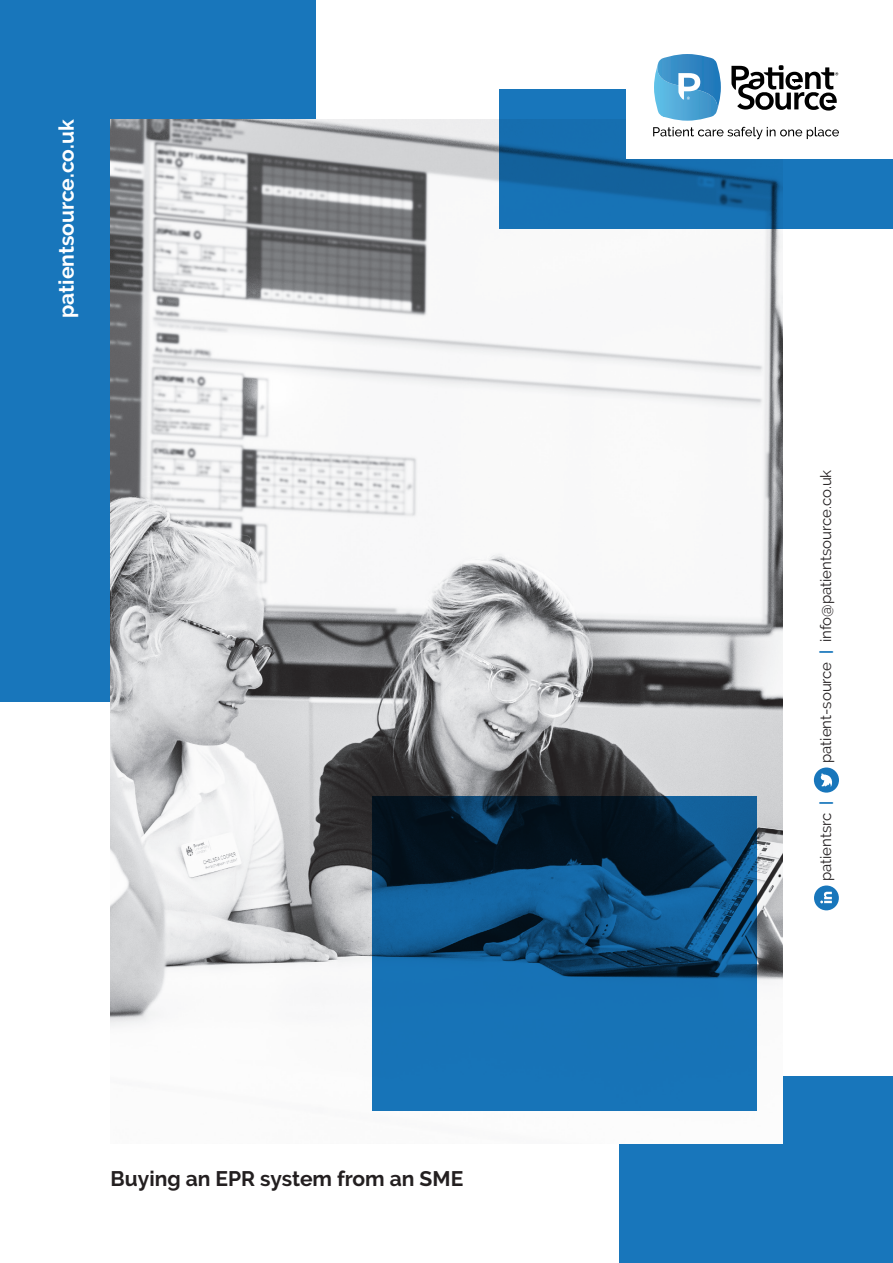
<style>
.page{position:relative;width:893px;height:1263px;background:#fff}
.page>*{position:absolute;margin:0;border:0;box-sizing:border-box;transform-origin:0 0}
.t1{font:700 21px "Raleway";color:#231f20}
.t2{font:700 21px "Raleway";color:#fff}
.t3{font:15px "Raleway";color:#231f20}
.s1{font-weight:700;color:#1876bb}
</style>
<div class="page">
<div style="left:0;top:0;width:316px;height:702px;background:#1876bb"></div>
<div style="left:619px;top:1077px;width:274px;height:186px;background:#1876bb"></div>
<img style="left:111px;top:119px;width:671px;height:1024px">
<svg style="left:499px;top:89px;width:394px;height:139px;background:#156cac"></svg>
<div style="left:626px;top:54px;width:267px;height:105px;background:#fff"></div>
<svg style="left:654px;top:54px;width:67px;height:67px"></svg>
<svg style="left:653px;top:127px;width:186px;height:12px"></svg>
<svg style="left:731px;top:65px;width:107px;height:46px"></svg>
<div style="left:814px;top:885px;width:25px;height:25px;background:#1876bb;border-radius:50%"></div>
<svg style="left:820px;top:892px;width:12px;height:11px"></svg>
<div style="left:814px;top:767px;width:25px;height:26px;background:#1876bb;border-radius:50%"></div>
<svg style="left:821px;top:773px;width:11px;height:14px"></svg>
<svg style="left:372px;top:796px;width:385px;height:314px;background:#105486"></svg>
<p class="t2" style="left:54px;top:318px;width:200px;rotate:-90deg">patientsource.co.uk</p>
<p class="t1" style="left:111px;top:1166px;width:354px">Buying an EPR system from an SME</p>
<p class="t3" style="left:817px;top:763px;width:295px;rotate:-90deg">patient-source <span class="s1">|</span> info@patientsource.co.uk</p>
<p class="t3" style="left:817px;top:881px;width:82px;rotate:-90deg">patientsrc <span class="s1">|</span></p>
</div>
